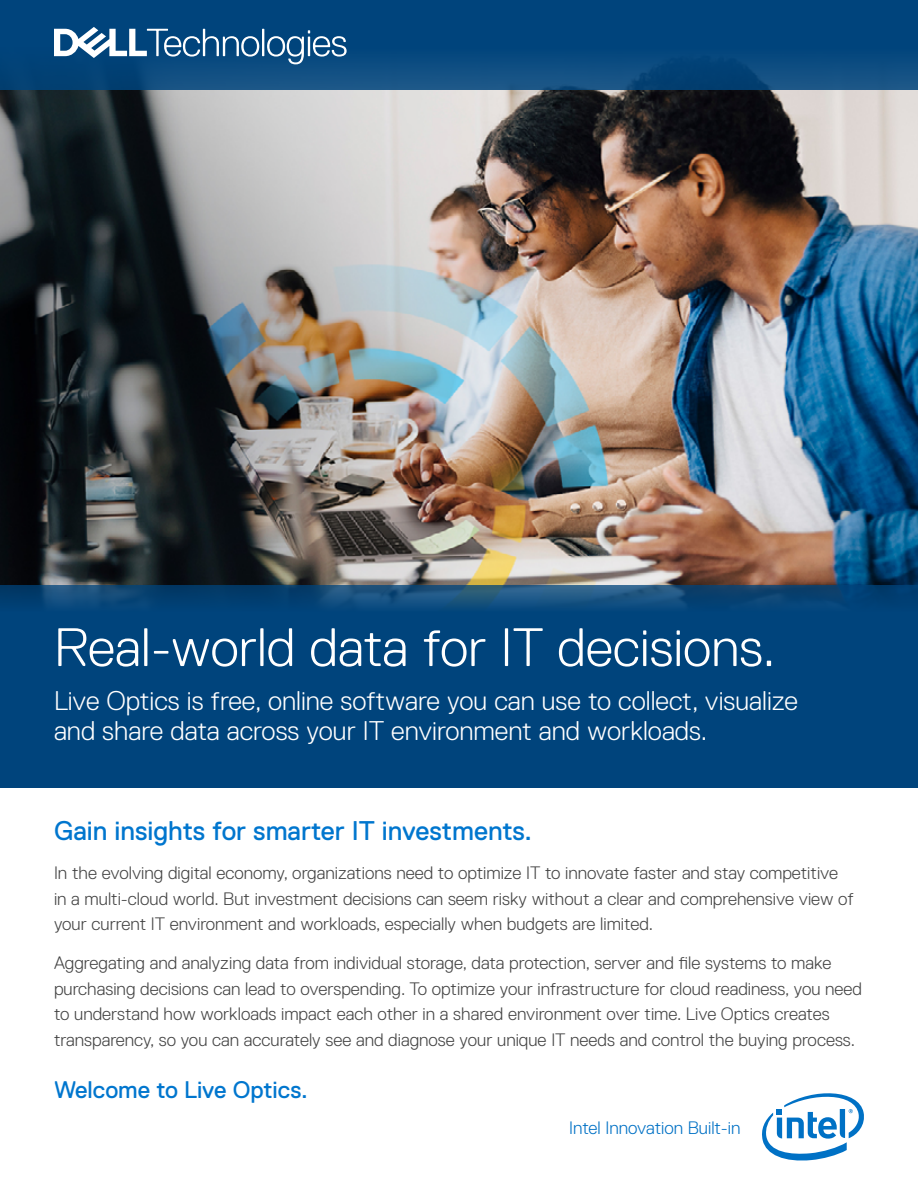
<style>
.page{position:relative;width:918px;height:1188px;background:#fff}
.page>*{position:absolute;margin:0;border:0;box-sizing:border-box;transform-origin:0 0}
.t1{font:300 54px "Dell Replica";color:#fff}
.t2{font:300 27px/30px "Dell Replica";color:#fff}
.t3{font:27px "Dell Replica";color:#0076ce}
.t4{font:24px "Dell Replica";color:#0076ce}
.t5{font:300 18px/25.5px "Dell Replica";color:#444}
.t6{font:300 18px "Dell Replica";color:#0071c5}
</style>
<div class="page">
<img style="left:0;top:90px;width:918px;height:495px">
<svg style="left:0;top:0;width:918px;height:90px;background:#05477d"></svg>
<div style="left:0;top:585px;width:918px;height:203px;background:#00447c"></div>
<svg style="left:54px;top:27px;width:293px;height:37px"></svg>
<svg style="left:762px;top:1093px;width:102px;height:68px"></svg>
<h1 class="t1" style="left:54px;top:617px;width:723px">Real-world data for IT decisions.</h1>
<h2 class="t2" style="left:54px;top:685px;width:746px">Live Optics is free, online software you can use to collect, visualize and share data across your IT environment and workloads.</h2>
<h2 class="t3" style="left:54px;top:816px;width:480px">Gain insights for smarter IT investments.</h2>
<p class="t5" style="left:54px;top:860px;width:801px">In the evolving digital economy, organizations need to optimize IT to innovate faster and stay competitive in a multi-cloud world. But investment decisions can seem risky without a clear and comprehensive view of your current IT environment and workloads, especially when budgets are limited.</p>
<p class="t5" style="left:54px;top:950px;width:810px">Aggregating and analyzing data from individual storage, data protection, server and file systems to make purchasing decisions can lead to overspending. To optimize your infrastructure for cloud readiness, you need to understand how workloads impact each other in a shared environment over time. Live Optics creates transparency, so you can accurately see and diagnose your unique IT needs and control the buying process.</p>
<h3 class="t4" style="left:54px;top:1076px;width:255px">Welcome to Live Optics.</h3>
<p class="t6" style="left:569px;top:1118px;width:173px">Intel Innovation Built-in</p>
</div>
